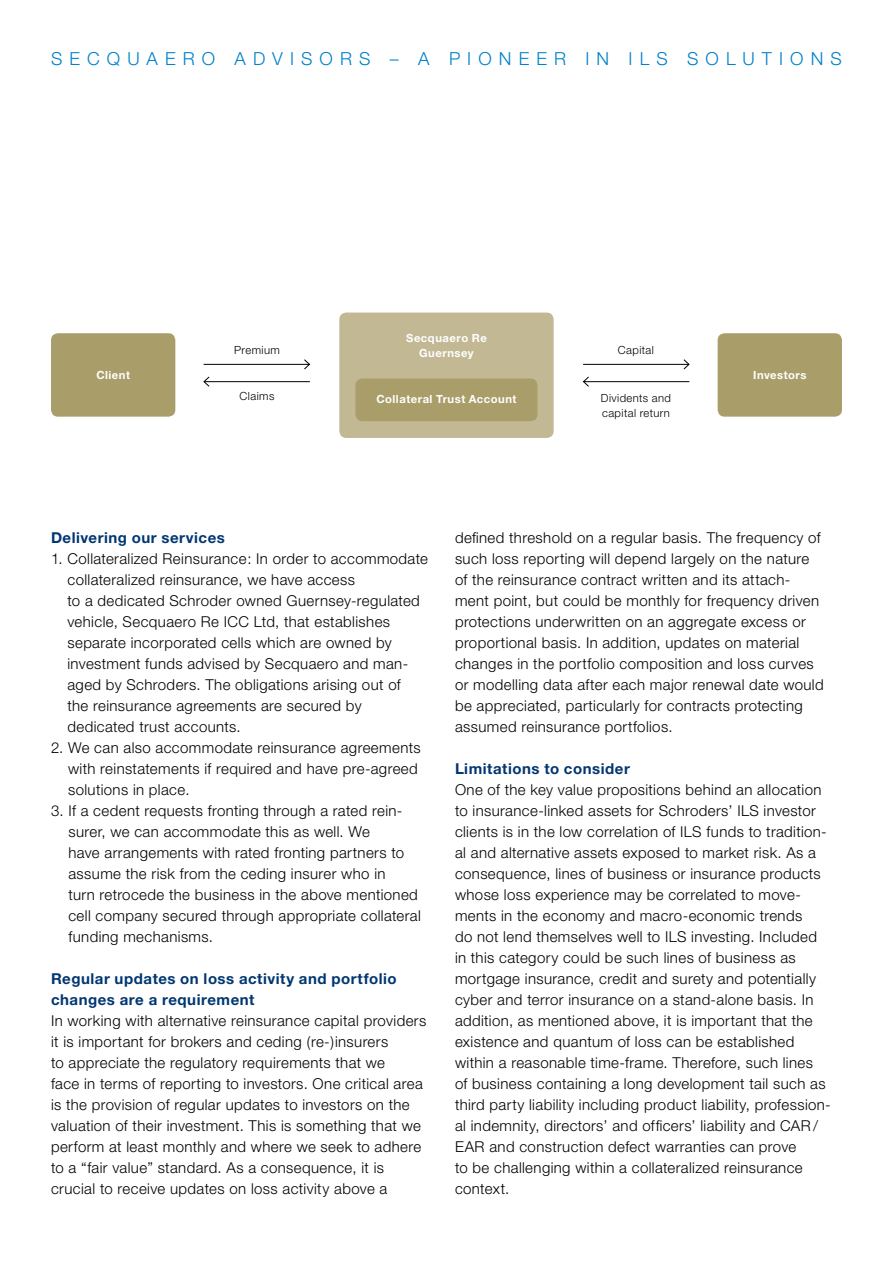
<style>
.page{position:relative;width:893px;height:1263px;background:#fff}
.page>*{position:absolute;margin:0;border:0;box-sizing:border-box;transform-origin:0 0}
.t1{font:300 18px "Helvetica Neue";letter-spacing:.395em;color:#0081c9}
.t2{font:300 15px/21px "Helvetica Neue";letter-spacing:.025em;color:#000}
.t3{font:700 15px/21px "Helvetica Neue";letter-spacing:.035em;color:#003671}
.t4{font:700 11.25px/15px "Helvetica Neue";letter-spacing:.045em;color:#fff;text-align:center}
.t5{font:300 11.25px/15px "Helvetica Neue";letter-spacing:.035em;color:#000}
</style>
<div class="page">
<div style="left:339px;top:313px;width:215px;height:125px;background:#c2b894;border-radius:7px"></div>
<div style="left:51px;top:333px;width:124px;height:84px;background:#a99d6a;border-radius:7px"></div>
<div style="left:718px;top:333px;width:124px;height:84px;background:#a99d6a;border-radius:7px"></div>
<div style="left:355px;top:378px;width:182px;height:43px;background:#a99d6a;border-radius:7px"></div>
<hr style="left:583px;top:364px;width:106px;height:1px;background:#000">
<svg style="left:683px;top:359px;width:7px;height:11px"></svg>
<hr style="left:583px;top:381px;width:106px;height:1px;background:#000">
<svg style="left:583px;top:376px;width:6px;height:11px"></svg>
<hr style="left:204px;top:364px;width:105px;height:1px;background:#000">
<svg style="left:304px;top:359px;width:6px;height:11px"></svg>
<hr style="left:204px;top:381px;width:106px;height:1px;background:#000">
<svg style="left:203px;top:376px;width:7px;height:11px"></svg>
<p class="t1" style="left:51px;top:48px;width:792px">SECQUAERO ADVISORS – A PIONEER IN ILS SOLUTIONS</p>
<p class="t4" style="left:406px;top:330px;width:82px">Secquaero Re<br>Guernsey</p>
<p class="t4" style="left:376px;top:392px;width:142px">Collateral Trust Account</p>
<p class="t5" style="left:234px;top:342px;width:47px">Premium</p>
<p class="t5" style="left:618px;top:342px;width:38px">Capital</p>
<p class="t5" style="left:240px;top:388px;width:36px">Claims</p>
<p class="t5" style="left:601px;top:390px;width:72px">Dividents and capital return</p>
<p class="t4" style="left:96px;top:367px;width:35px">Client</p>
<p class="t4" style="left:753px;top:367px;width:55px">Investors</p>
<p class="t3" style="left:51px;top:527px;width:175px">Delivering our services</p>
<p class="t2" style="left:67px;top:548px;width:362px;text-indent:-16px">1. Collateralized Reinsurance: In order to accommodate collateralized reinsurance, we have access<br>to a dedicated Schroder owned Guernsey-regulated vehicle, Secquaero Re ICC Ltd, that establishes separate incorporated cells which are owned by investment funds advised by Secquaero and man&shy;aged by Schroders. The obligations arising out of<br>the reinsurance agreements are secured by dedicated trust accounts.</p>
<p class="t2" style="left:68px;top:737px;width:354px;text-indent:-17px">2. We can also accommodate reinsurance agreements with reinstatements if required and have pre-agreed solutions in place.</p>
<p class="t2" style="left:68px;top:800px;width:354px;text-indent:-17px">3. If a cedent requests fronting through a rated rein&shy;surer, we can accommodate this as well. We<br>have arrangements with rated fronting partners to assume the risk from the ceding insurer who in<br>turn retrocede the business in the above mentioned cell company secured through appropriate collateral funding mechanisms.</p>
<p class="t3" style="left:51px;top:968px;width:347px">Regular updates on loss activity and portfolio changes are a requirement</p>
<p class="t2" style="left:51px;top:1010px;width:377px">In working with alternative reinsurance capital providers it is important for brokers and ceding (re-)insurers<br>to appreciate the regulatory requirements that we<br>face in terms of reporting to investors. One critical area is the provision of regular updates to investors on the valuation of their investment. This is something that we perform at least monthly and where we seek to adhere to a “fair value” standard. As a consequence, it is crucial to receive updates on loss activity above a</p>
<p class="t2" style="left:455px;top:527px;width:370px">defined threshold on a regular basis. The frequency of such loss reporting will depend largely on the nature of the reinsurance contract written and its attach&shy;ment point, but could be monthly for frequency driven protections underwritten on an aggregate excess or proportional basis. In addition, updates on material changes in the portfolio composition and loss curves or modelling data after each major renewal date would be appreciated, particularly for contracts protecting assumed reinsurance portfolios.</p>
<p class="t3" style="left:455px;top:758px;width:176px">Limitations to consider</p>
<p class="t2" style="left:455px;top:779px;width:377px">One of the key value propositions behind an allocation to insurance-linked assets for Schroders’ ILS investor clients is in the low correlation of ILS funds to tradition&shy;al and alternative assets exposed to market risk. As a consequence, lines of business or insurance products whose loss experience may be correlated to move&shy;ments in the economy and macro-economic trends<br>do not lend themselves well to ILS investing. Included in this category could be such lines of business as mortgage insurance, credit and surety and potentially cyber and terror insurance on a stand-alone basis. In addition, as mentioned above, it is important that the existence and quantum of loss can be established within a reasonable time-frame. Therefore, such lines<br>of business containing a long development tail such as third party liability including product liability, profession&shy;al indemnity, directors’ and officers’ liability and CAR/ EAR and construction defect warranties can prove<br>to be challenging within a collateralized reinsurance context.</p>
</div>
